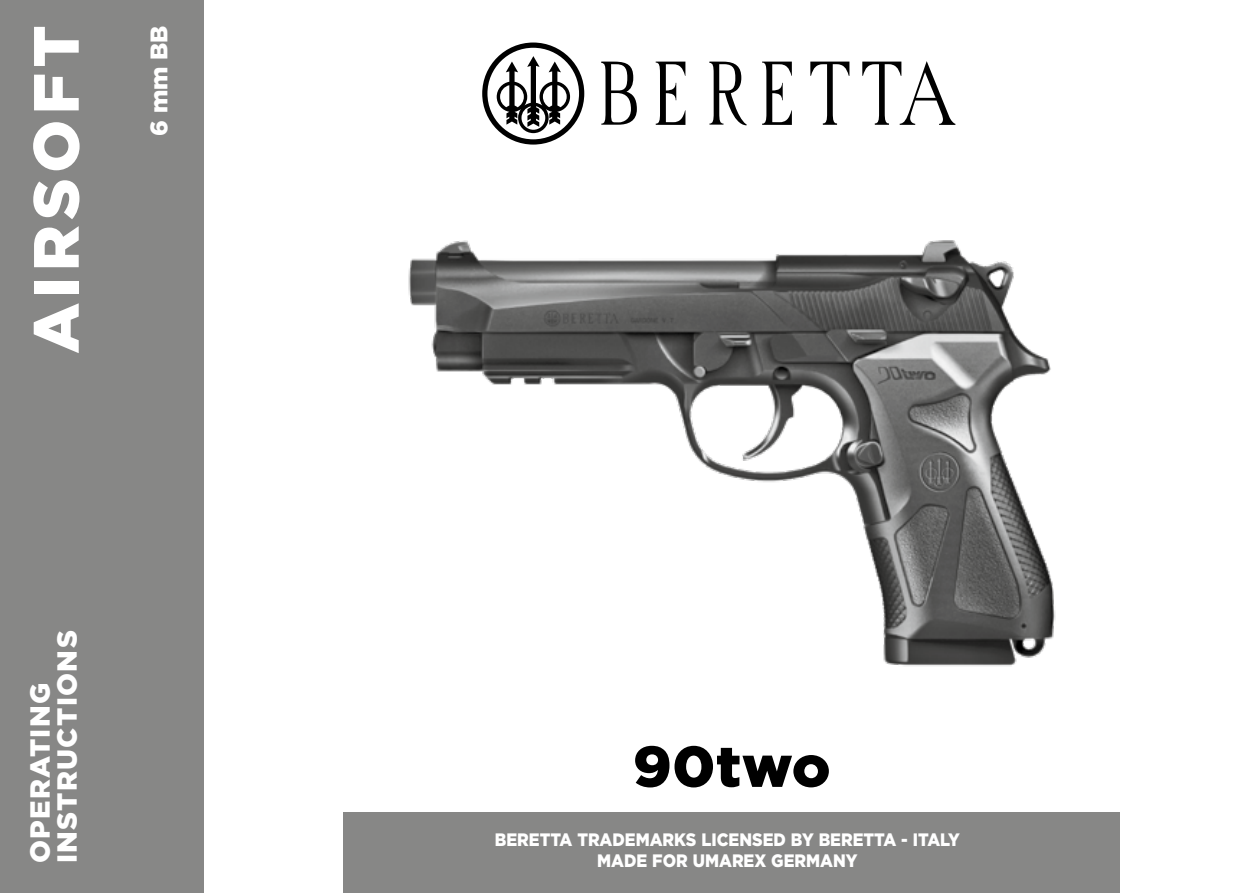
<style>
.page{position:relative;width:1259px;height:893px;background:#fff}
.page>*{position:absolute;margin:0;border:0;box-sizing:border-box;transform-origin:0 0}
.t1{font:900 63.9px "Gotham";letter-spacing:.085em;color:#fff}
.t2{font:900 57.3px "Gotham";letter-spacing:.005em;color:#000;scale:1.04 1}
.t3{font:900 27.6px/27px "Gotham";letter-spacing:.05em;color:#fff}
.t4{font:900 24px "Gotham";color:#fff}
.t5{font:900 18px/21px "Gotham";color:#fff;text-align:center;scale:.9 1}
</style>
<div class="page">
<div style="left:0;top:0;width:204px;height:893px;background:#878786"></div>
<div style="left:343px;top:812px;width:776px;height:81px;background:#878786"></div>
<img style="left:408px;top:240px;width:648px;height:426px">
<svg style="left:709px;top:62px;width:37px;height:63px"></svg>
<svg style="left:810px;top:62px;width:39px;height:63px"></svg>
<svg style="left:862px;top:61px;width:93px;height:64px"></svg>
<svg style="left:601px;top:62px;width:36px;height:63px"></svg>
<svg style="left:655px;top:62px;width:30px;height:63px"></svg>
<svg style="left:762px;top:62px;width:30px;height:63px"></svg>
<svg style="left:482px;top:43px;width:102px;height:102px"></svg>
<h1 class="t1" style="left:12px;top:354px;width:330px;rotate:-90deg">AIRSOFT</h1>
<h3 class="t4" style="left:143px;top:136px;width:112px;rotate:-90deg">6 mm BB</h3>
<h3 class="t3" style="left:26px;top:863px;width:234px;rotate:-90deg">OPERATING<br>INSTRUCTIONS</h3>
<h2 class="t2" style="left:632px;top:727px;width:192px">90two</h2>
<p class="t5" style="left:495px;top:829px;width:518px">BERETTA TRADEMARKS LICENSED BY BERETTA - ITALY<br>MADE FOR UMAREX GERMANY</p>
</div>
